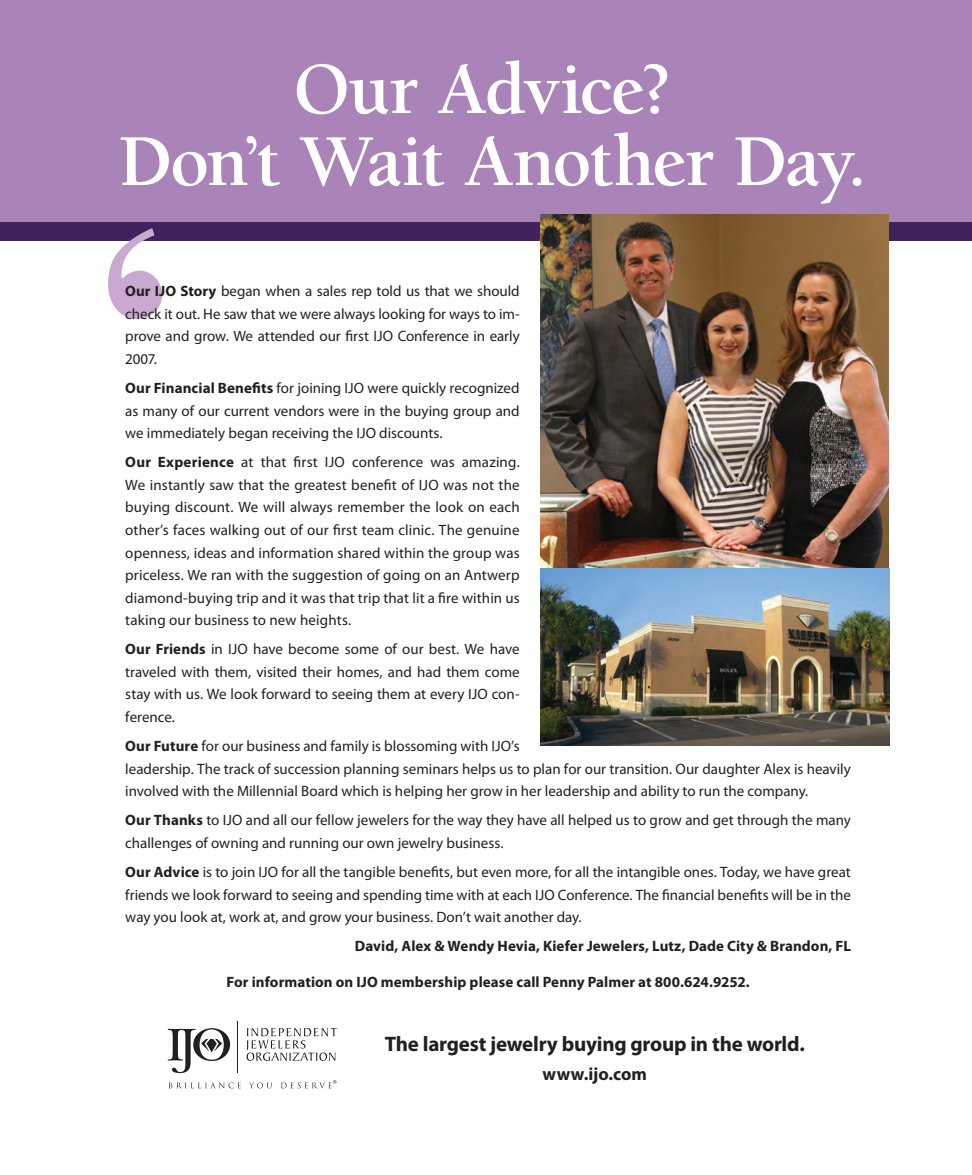
<style>
.page{position:relative;width:972px;height:1175px;background:#fff}
.page>*{position:absolute;margin:0;border:0;box-sizing:border-box;transform-origin:0 0}
.t1{font:700 75px "Berkeley";letter-spacing:-.03em;color:#fff}
.t2{font:700 21px "Myriad Pro";letter-spacing:-.01em;color:#231f20}
.t3{font:700 18px "Myriad Pro";color:#231f20}
.t4{font:15px/22.5px "Myriad Pro";color:#231f20;text-align:justify}
.t5{font:700 15px "Myriad Pro";letter-spacing:.005em;color:#231f20}
.s1{font-weight:700}
</style>
<div class="page">
<div style="left:0;top:0;width:972px;height:226px;background:#aa83b9"></div>
<div style="left:0;top:222px;width:972px;height:19px;background:#41225f"></div>
<svg style="left:108px;top:228px;width:54px;height:91px"></svg>
<hr style="left:237px;top:1021px;width:1px;height:52px;background:#231f20">
<svg style="left:168px;top:1028px;width:62px;height:45px"></svg>
<svg style="left:247px;top:1028px;width:90px;height:32px"></svg>
<svg style="left:169px;top:1082px;width:72px;height:6px"></svg>
<svg style="left:249px;top:1082px;width:23px;height:6px"></svg>
<svg style="left:281px;top:1080px;width:56px;height:8px"></svg>
<img style="left:540px;top:215px;width:349px;height:353px">
<img style="left:540px;top:568px;width:350px;height:177px">
<p class="t1" style="left:294px;top:49px;width:380px">Our Advice?</p>
<p class="t1" style="left:118px;top:121px;width:751px">Don’t Wait Another Day.</p>
<p class="t4" style="left:125px;top:280px;width:396px"><span class="s1">Our IJO Story</span> began when a sales rep told us that we should check it out. He saw that we were always looking for ways to im&shy;prove and grow. We attended our first IJO Conference in early 2007.</p>
<p class="t4" style="left:125px;top:377px;width:396px"><span class="s1">Our Financial Benefits</span> for joining IJO were quickly recognized as many of our current vendors were in the buying group and we immediately began receiving the IJO discounts.</p>
<p class="t4" style="left:125px;top:451px;width:396px"><span class="s1">Our Experience</span> at that first IJO conference was amazing.<br>We instantly saw that the greatest benefit of IJO was not the buying discount. We will always remember the look on each other’s faces walking out of our first team clinic. The genuine openness, ideas and information shared within the group was priceless. We ran with the suggestion of going on an Antwerp diamond-buying trip and it was that trip that lit a fire within us taking our business to new heights.</p>
<p class="t4" style="left:125px;top:638px;width:396px"><span class="s1">Our Friends</span> in IJO have become some of our best. We have traveled with them, visited their homes, and had them come stay with us. We look forward to seeing them at every IJO con&shy;ference.</p>
<p class="t4" style="left:125px;top:734px;width:727px;text-align:left"><span class="s1">Our Future</span> for our business and family is blossoming with IJO’s<br>leadership. The track of succession planning seminars helps us to plan for our transition. Our daughter Alex is heavily involved with the Millennial Board which is helping her grow in her leadership and ability to run the company.</p>
<p class="t4" style="left:125px;top:809px;width:727px"><span class="s1">Our Thanks</span> to IJO and all our fellow jewelers for the way they have all helped us to grow and get through the many challenges of owning and running our own jewelry business.</p>
<p class="t4" style="left:125px;top:860px;width:727px"><span class="s1">Our Advice</span> is to join IJO for all the tangible benefits, but even more, for all the intangible ones. Today, we have great friends we look forward to seeing and spending time with at each IJO Conference. The financial benefits will be in the way you look at, work at, and grow your business. Don’t wait another day.</p>
<p class="t5" style="left:355px;top:936px;width:498px">David, Alex &amp; Wendy Hevia, Kiefer Jewelers, Lutz, Dade City &amp; Brandon, FL</p>
<p class="t5" style="left:226px;top:972px;width:525px">For information on IJO membership please call Penny Palmer at 800.624.9252.</p>
<p class="t2" style="left:385px;top:1030px;width:422px">The largest jewelry buying group in the world.</p>
<p class="t3" style="left:543px;top:1061px;width:106px">www.ijo.com</p>
</div>
